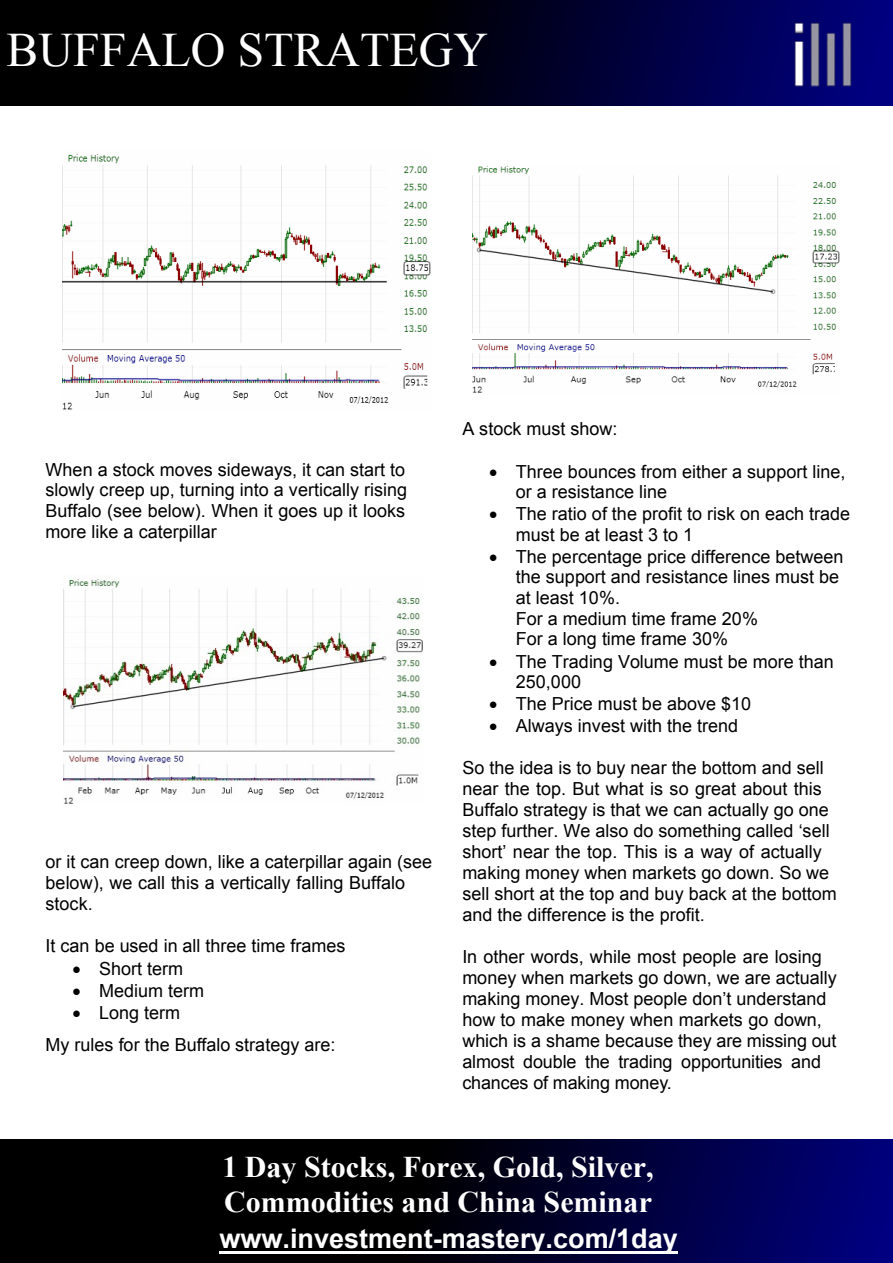
<style>
.page{position:relative;width:893px;height:1263px;background:#fff}
.page>*{position:absolute;margin:0;border:0;box-sizing:border-box;transform-origin:0 0}
.t1{font:48px "Times New Roman";color:#fff}
.t2{font:700 30px/34.5px "Times New Roman";color:#fff}
.t3{font:700 27px "Arial";color:#fff}
.t4{font:18px/21px "Arial";color:#000}
</style>
<div class="page">
<svg style="left:0;top:1140px;width:893px;height:123px;background:#002"></svg>
<svg style="left:0;top:0;width:893px;height:106px;background:#00001f"></svg>
<hr style="left:219px;top:1251px;width:459px;height:3px;background:#fff">
<img style="left:789px;top:16px;width:65px;height:75px">
<img style="left:63px;top:154px;width:367px;height:256px">
<img style="left:63px;top:579px;width:360px;height:225px">
<img style="left:473px;top:166px;width:367px;height:227px">
<h1 class="t1" style="left:6px;top:33px;width:483px">BUFFALO STRATEGY</h1>
<p class="t4" style="left:46px;top:461px;width:363px;text-align:justify">When a stock moves sideways, it can start to slowly creep up, turning into a vertically rising Buffalo (see below). When it goes up it looks more like a caterpillar</p>
<p class="t4" style="left:46px;top:853px;width:388px">or it can creep down, like a caterpillar again (see below), we call this a vertically falling Buffalo stock.</p>
<p class="t4" style="left:46px;top:937px;width:301px">It can be used in all three time frames</p>
<p class="t4" style="left:72px;top:960px;width:112px">• Short term</p>
<p class="t4" style="left:72px;top:982px;width:133px">• Medium term</p>
<p class="t4" style="left:46px;top:998px;width:291px;line-height:32.2px;text-indent:27px">• Long term<br>My rules for the Buffalo strategy are:</p>
<p class="t4" style="left:462px;top:419px;width:157px">A stock must show:</p>
<p class="t4" style="left:516px;top:463px;width:331px;line-height:20.2px;text-indent:-27px">• Three bounces from either a support line, or a resistance line</p>
<p class="t4" style="left:516px;top:505px;width:336px;line-height:20.2px;text-indent:-27px">• The ratio of the profit to risk on each trade must be at least 3 to 1</p>
<p class="t4" style="left:516px;top:548px;width:329px;line-height:20.5px;text-indent:-27px">• The percentage price difference between the support and resistance lines must be at least 10%.<br>For a medium time frame 20%<br>For a long time frame 30%</p>
<p class="t4" style="left:516px;top:653px;width:320px;line-height:20.2px;text-indent:-27px">• The Trading Volume must be more than<br>250,000</p>
<p class="t4" style="left:489px;top:695px;width:264px">• The Price must be above $10</p>
<p class="t4" style="left:489px;top:717px;width:251px">• Always invest with the trend</p>
<p class="t4" style="left:462px;top:758px;width:376px">So the idea is to buy near the bottom and sell near the top. But what is so great about this Buffalo strategy is that we can actually go one step further. We also do something called ‘sell short’ near the top. This is a way of actually making money when markets go down. So we sell short at the top and buy back at the bottom and the difference is the profit.</p>
<p class="t4" style="left:462px;top:947px;width:376px">In other words, while most people are losing money when markets go down, we are actually making money. Most people don’t understand how to make money when markets go down, which is a shame because they are missing out almost double the trading opportunities and chances of making money.</p>
<h2 class="t2" style="left:222px;top:1153px;width:433px">1 Day Stocks, Forex, Gold, Silver,<br>Commodities and China Seminar</h2>
<h3 class="t3" style="left:219px;top:1228px;width:460px">www.investment-mastery.com/1day</h3>
</div>
